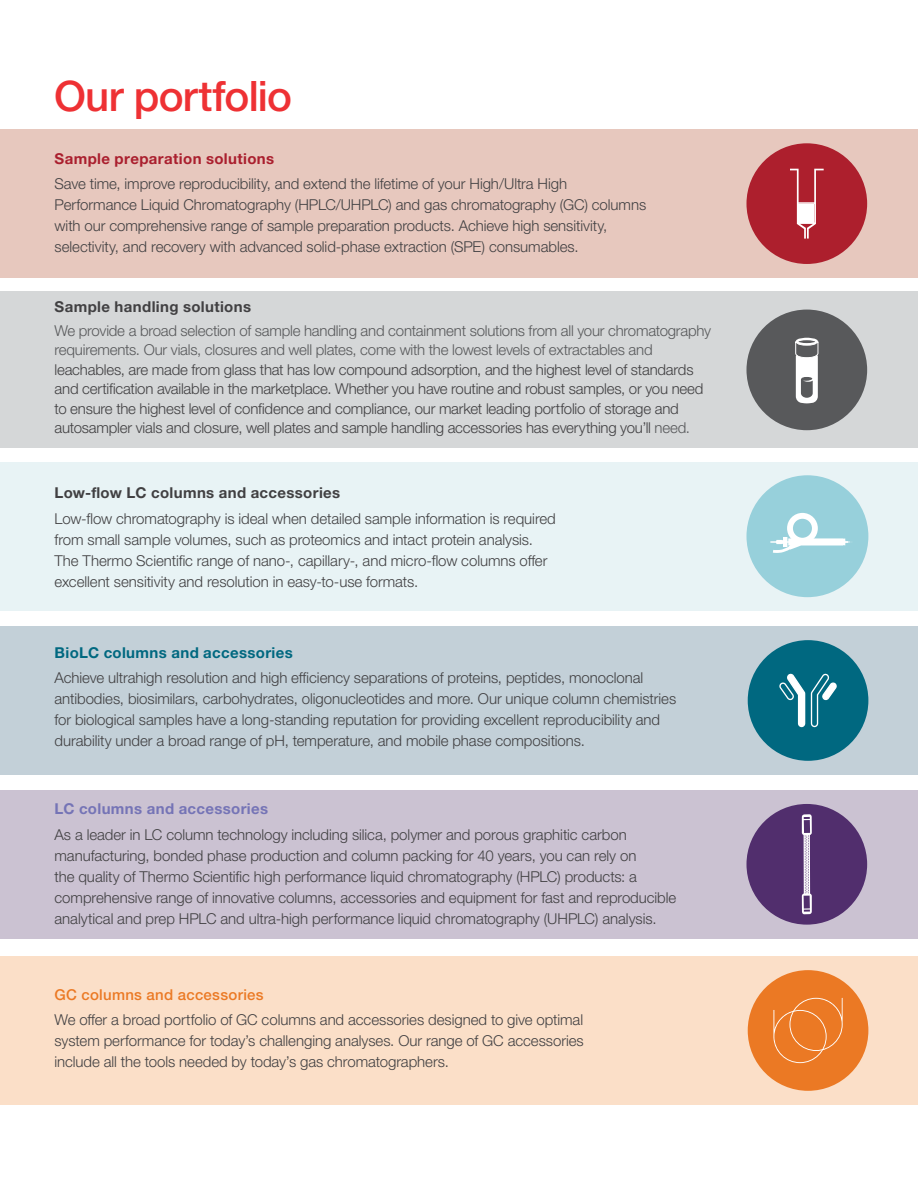
<style>
.page{position:relative;width:918px;height:1188px;background:#fff}
.page>*{position:absolute;margin:0;border:0;box-sizing:border-box;transform-origin:0 0}
.t1{font:500 42px "A12+TLQPXA+Helvetica Neue LTW1 G";letter-spacing:-.02em;color:#ee3134}
.t2{font:300 15px/21px "A79+TLQPXA+Helvetica Neue LTW1 G";letter-spacing:-.005em;color:#414042}
.t3{font:300 15px/19.5px "A79+TLQPXA+Helvetica Neue LTW1 G";letter-spacing:-.015em;color:#58595b}
.t4{font:700 15px "A7 A+TLQPXA+Helvetica Neue LTW1 G";letter-spacing:.025em;color:#414042}
.t5{font:700 15px "A7 A+TLQPXA+Helvetica Neue LTW1 G";letter-spacing:.025em;color:#aa1f2e}
.t6{font:700 15px "A7 A+TLQPXA+Helvetica Neue LTW1 G";letter-spacing:.025em;color:#006880}
.t7{font:700 15px "A7 A+TLQPXA+Helvetica Neue LTW1 G";letter-spacing:.025em;color:#7574b6}
.t8{font:500 15px "A12+TLQPXA+Helvetica Neue LTW1 G";letter-spacing:.02em;color:#eb7924}
.s1{color:#58595b}
</style>
<div class="page">
<div style="left:0;top:790px;width:918px;height:149px;background:#cbc2d2"></div>
<div style="left:0;top:129px;width:918px;height:149px;background:#e7c8be"></div>
<div style="left:0;top:292px;width:918px;height:156px;background:#d5d7d8"></div>
<div style="left:0;top:626px;width:918px;height:149px;background:#c3d0d8"></div>
<div style="left:0;top:956px;width:918px;height:149px;background:#fbdfc8"></div>
<div style="left:0;top:462px;width:918px;height:149px;background:#e8f3f5"></div>
<div style="left:746px;top:804px;width:121px;height:121px;background:#512e6d;border-radius:50%"></div>
<svg style="left:802px;top:814px;width:10px;height:100px"></svg>
<div style="left:748px;top:970px;width:120px;height:121px;background:#eb7924;border-radius:50%"></div>
<svg style="left:773px;top:998px;width:70px;height:65px"></svg>
<div style="left:748px;top:640px;width:120px;height:121px;background:#006880;border-radius:50%"></div>
<svg style="left:779px;top:673px;width:58px;height:55px"></svg>
<div style="left:746px;top:143px;width:121px;height:121px;background:#ad1f2d;border-radius:50%"></div>
<svg style="left:790px;top:169px;width:34px;height:70px"></svg>
<div style="left:799px;top:204px;width:15px;height:18px;background:#fff"></div>
<div style="left:747px;top:475px;width:121px;height:122px;background:#97d0db;border-radius:50%"></div>
<svg style="left:770px;top:537px;width:80px;height:16px"></svg>
<div style="left:787px;top:513px;width:31px;height:31px;border:6px solid #fff;border-radius:50%"></div>
<div style="left:746px;top:310px;width:121px;height:120px;background:#58595b;border-radius:50%"></div>
<svg style="left:795px;top:338px;width:24px;height:65px"></svg>
<h1 class="t1" style="left:54px;top:71px;width:240px">Our portfolio</h1>
<p class="t5" style="left:55px;top:150px;width:221px">Sample preparation solutions</p>
<p class="t2" style="left:55px;top:174px;width:593px">Save time, improve reproducibility, and extend the lifetime of your High/Ultra High Performance Liquid Chromatography (HPLC/UHPLC) and gas chromatography (GC) columns with our comprehensive range of sample preparation products. Achieve high sensitivity, selectivity, and recovery with advanced solid-phase extraction (SPE) consumables.</p>
<p class="t4" style="left:55px;top:297px;width:198px">Sample handling solutions</p>
<p class="t3" style="left:55px;top:321px;width:658px">We provide a broad selection of sample handling and containment solutions from all your chromatography requirements. Our vials, closures and well plates, come with the lowest levels of extractables and</p>
<p class="t2" style="left:55px;top:360px;width:650px;line-height:19.5px">leachables, are made from glass that has low compound adsorption, and the highest level of standards and certification available in the marketplace. Whether you have routine and robust samples, or you need to ensure the highest level of confidence and compliance, our market leading portfolio of storage and autosampler vials and closure, well plates and sample handling accessories has everything you’ll <span class="s1">need.</span></p>
<p class="t4" style="left:55px;top:484px;width:287px">Low-flow LC columns and accessories</p>
<p class="t2" style="left:55px;top:508px;width:503px">Low-flow chromatography is ideal when detailed sample information is required from small sample volumes, such as proteomics and intact protein analysis.<br>The Thermo Scientific range of nano-, capillary-, and micro-flow columns offer excellent sensitivity and resolution in easy-to-use formats.</p>
<p class="t6" style="left:55px;top:643px;width:240px">BioLC columns and accessories</p>
<p class="t2" style="left:55px;top:667px;width:623px">Achieve ultrahigh resolution and high efficiency separations of proteins, peptides, monoclonal antibodies, biosimilars, carbohydrates, oligonucleotides and more. Our unique column chemistries for biological samples have a long-standing reputation for providing excellent reproducibility and durability under a broad range of pH, temperature, and mobile phase compositions.</p>
<p class="t7" style="left:55px;top:800px;width:215px">LC columns and accessories</p>
<p class="t2" style="left:55px;top:824px;width:623px">As a leader in LC column technology including silica, polymer and porous graphitic carbon manufacturing, bonded phase production and column packing for 40 years, you can rely on<br>the quality of Thermo Scientific high performance liquid chromatography (HPLC) products: a comprehensive range of innovative columns, accessories and equipment for fast and reproducible analytical and prep HPLC and ultra-high performance liquid chromatography (UHPLC) analysis.</p>
<p class="t8" style="left:55px;top:986px;width:211px">GC columns and accessories</p>
<p class="t2" style="left:55px;top:1009px;width:531px;text-align:justify">We offer a broad portfolio of GC columns and accessories designed to give optimal system performance for today’s challenging analyses. Our range of GC accessories include all the tools needed by today’s gas chromatographers.</p>
</div>
